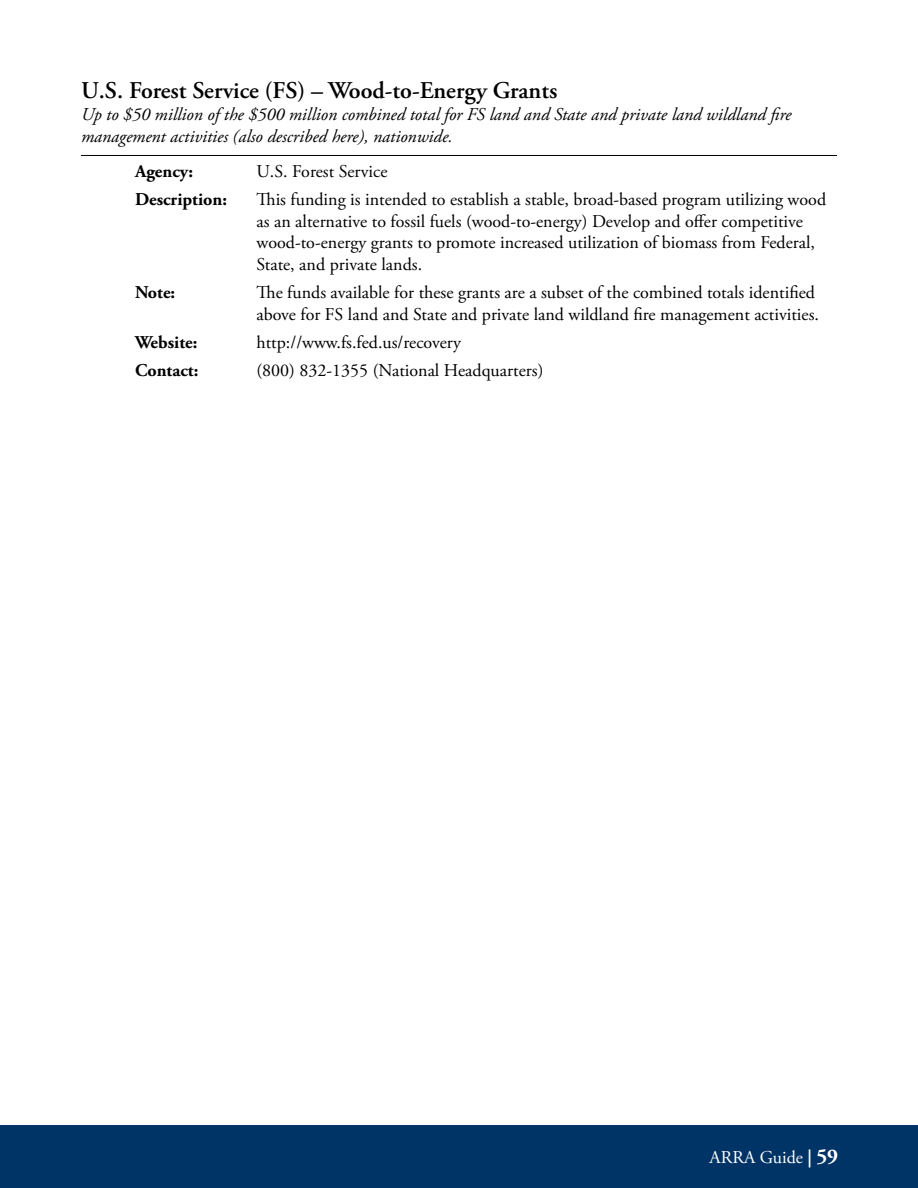
<style>
.page{position:relative;width:918px;height:1188px;background:#fff}
.page>*{position:absolute;margin:0;border:0;box-sizing:border-box;transform-origin:0 0}
.t1{font:600 24px "Adobe Garamond Pro";letter-spacing:-.005em;color:#000}
.t2{font:18px/21.6px "Adobe Garamond Pro";color:#000}
.t3{font:italic 18px/21.6px "Adobe Garamond Pro";color:#000}
.t4{font:700 18px "Adobe Garamond Pro";color:#000}
.t5{font:18px "Adobe Garamond Pro";color:#fff}
.s1{font-weight:700}
.s2{font-weight:700;font-size:21px}
</style>
<div class="page">
<div style="left:0;top:1126px;width:918px;height:62px;background:#036"></div>
<hr style="left:81px;top:155px;width:756px;height:1px;background:#000">
<h1 class="t1" style="left:81px;top:77px;width:478px">U.S. Forest Service (FS) – Wood-to-Energy Grants</h1>
<p class="t3" style="left:81px;top:104px;width:712px">Up to $50 million of the $500 million combined total for FS land and State and private land wildland fire management activities (also described here), nationwide.</p>
<p class="t4" style="left:135px;top:161px;width:60px">Agency:</p>
<p class="t2" style="left:256px;top:161px;width:133px">U.S. Forest Service</p>
<p class="t4" style="left:135px;top:189px;width:94px">Description:</p>
<p class="t2" style="left:256px;top:189px;width:571px">This funding is intended to establish a stable, broad-based program utilizing wood as an alternative to fossil fuels (wood-to-energy) Develop and offer competitive wood-to-energy grants to promote increased utilization of biomass from Federal, State, and private lands.</p>
<p class="t4" style="left:135px;top:282px;width:42px">Note:</p>
<p class="t2" style="left:256px;top:282px;width:564px">The funds available for these grants are a subset of the combined totals identified above for FS land and State and private land wildland fire management activities.</p>
<p class="t4" style="left:135px;top:332px;width:64px">Website:</p>
<p class="t2" style="left:256px;top:332px;width:206px">http://www.fs.fed.us/recovery</p>
<p class="t4" style="left:135px;top:360px;width:65px">Contact:</p>
<p class="t2" style="left:256px;top:361px;width:288px">(800) 832-1355 (National Headquarters)</p>
<p class="t5" style="left:710px;top:1146px;width:130px">ARRA Guide <span class="s1">|</span> <span class="s2">59</span></p>
</div>
